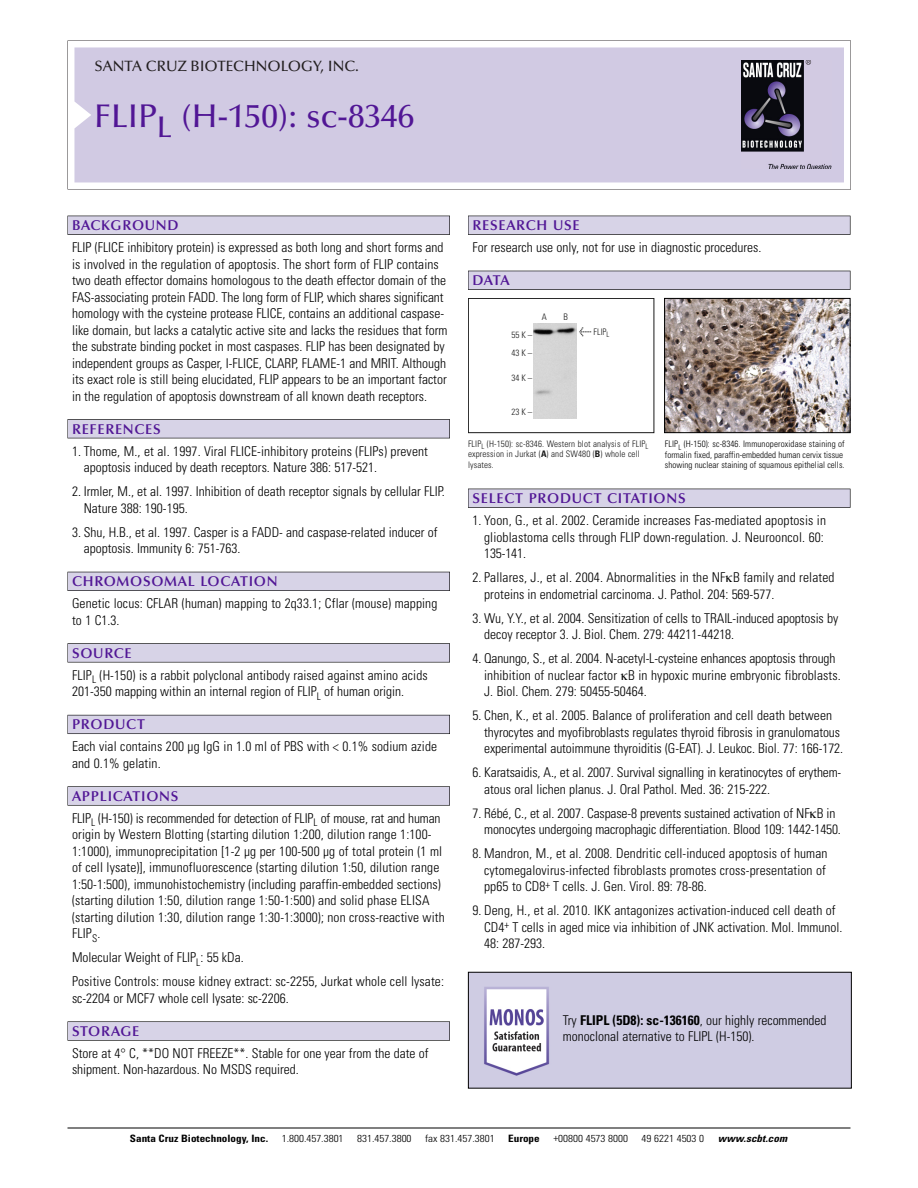
<style>
.page{position:relative;width:918px;height:1188px;background:#fff}
.page>*{position:absolute;margin:0;border:0;box-sizing:border-box;transform-origin:0 0}
.t1{font:500 33px "Optima";color:#511695}
.t2{font:500 15px "Optima";color:#231f20}
.t3{font:600 14.25px "Optima";letter-spacing:.05em;color:#511695}
.t4{font:300 condensed 13.5px/16.5px "Univers";color:#000}
.t5{font:300 condensed 10.2px "Univers";color:#000;scale:1.1 1}
.t6{font:700 condensed 10.2px "Univers";color:#000;scale:1.1 1}
.t7{font:italic 700 condensed 10.2px "Univers";letter-spacing:.005em;color:#000;scale:1.1 1}
.t8{font:300 condensed 9px/10.5px "Univers";letter-spacing:.005em;color:#000}
.t9{font:9px/10.5px "Univers Condensed Light+WIVJAR";letter-spacing:.015em;color:#191919}
.s1{font-family:"Meta Plus Book Roman+QSQPHC";font-size:10.5px}
.s2{font-family:"Univers Condensed Bold+EVDKNR"}
.s3{font-weight:700}
</style>
<div class="page">
<svg style="left:68px;top:40px;width:783px;height:149px"></svg>
<div style="left:74px;top:47px;width:770px;height:135px;background:#d1cae3"></div>
<img style="left:741px;top:60px;width:90px;height:108px">
<div style="left:68px;top:216px;width:382px;height:19px;background:#525155"></div>
<div style="left:68px;top:216px;width:381px;height:18px;background:#d7d3e7"></div>
<div style="left:68px;top:419px;width:382px;height:19px;background:#525155"></div>
<div style="left:68px;top:420px;width:381px;height:18px;background:#d7d3e7"></div>
<div style="left:68px;top:572px;width:382px;height:19px;background:#525158"></div>
<div style="left:68px;top:572px;width:381px;height:18px;background:#d7d3e7"></div>
<div style="left:68px;top:643px;width:382px;height:19px;background:#575759"></div>
<div style="left:68px;top:644px;width:381px;height:18px;background:#d7d3e7"></div>
<div style="left:68px;top:715px;width:382px;height:19px;background:#5b5a62"></div>
<div style="left:68px;top:715px;width:381px;height:18px;background:#d7d3e7"></div>
<div style="left:68px;top:786px;width:382px;height:20px;background:#626263"></div>
<div style="left:68px;top:787px;width:381px;height:18px;background:#d7d3e7"></div>
<div style="left:68px;top:1021px;width:382px;height:20px;background:#616161"></div>
<div style="left:68px;top:1022px;width:381px;height:18px;background:#d7d3e7"></div>
<div style="left:468px;top:216px;width:382px;height:19px;background:#525155"></div>
<div style="left:468px;top:216px;width:382px;height:18px;background:#d7d3e7"></div>
<div style="left:468px;top:271px;width:382px;height:19px;background:#515055"></div>
<div style="left:468px;top:271px;width:382px;height:18px;background:#d7d3e7"></div>
<div style="left:468px;top:489px;width:382px;height:19px;background:#525155"></div>
<div style="left:468px;top:489px;width:382px;height:18px;background:#d7d3e7"></div>
<hr style="left:68px;top:1128px;width:782px;height:1px;background:#000">
<img style="left:666px;top:300px;width:182px;height:131px">
<div style="left:664px;top:298px;width:186px;height:135px;border:1px solid #000"></div>
<div style="left:468px;top:298px;width:186px;height:135px;border:1px solid #191919"></div>
<img style="left:533px;top:323px;width:44px;height:96px">
<img style="left:470px;top:974px;width:380px;height:113px">
<div style="left:468px;top:972px;width:384px;height:117px;border:1px solid #000"></div>
<p class="t2" style="left:94px;top:61px;width:266px">SANTA CRUZ BIOTECHNOLOGY, INC.</p>
<h1 class="t1" style="left:94px;top:103px;width:321px">FLIP<sub>L</sub> (H-150): sc-8346</h1>
<p class="t3" style="left:72px;top:219px;width:108px">BACKGROUND</p>
<p class="t4" style="left:72px;top:240px;width:377px">FLIP (FLICE inhibitory protein) is expressed as both long and short forms and is involved in the regulation of apoptosis. The short form of FLIP contains two death effector domains homologous to the death effector domain of the FAS-associating protein FADD. The long form of FLIP, which shares significant homology with the cysteine protease FLICE, contains an additional caspase&shy;like domain, but lacks a catalytic active site and lacks the residues that form the substrate binding pocket in most caspases. FLIP has been designated by independent groups as Casper, I-FLICE, CLARP, FLAME-1 and MRIT. Although its exact role is still being elucidated, FLIP appears to be an important factor in the regulation of apoptosis downstream of all known death receptors.</p>
<p class="t3" style="left:72px;top:423px;width:90px">REFERENCES</p>
<p class="t4" style="left:84px;top:444px;width:346px;text-indent:-12px">1. Thome, M., et al. 1997. Viral FLICE-inhibitory proteins (FLIPs) prevent apoptosis induced by death receptors. Nature 386: 517-521.</p>
<p class="t4" style="left:84px;top:484px;width:363px;text-indent:-12px">2. Irmler, M., et al. 1997. Inhibition of death receptor signals by cellular FLIP.<br>Nature 388: 190-195.</p>
<p class="t4" style="left:84px;top:525px;width:356px;text-indent:-12px">3. Shu, H.B., et al. 1997. Casper is a FADD- and caspase-related inducer of apoptosis. Immunity 6: 751-763.</p>
<p class="t3" style="left:72px;top:576px;width:207px">CHROMOSOMAL LOCATION</p>
<p class="t4" style="left:72px;top:596px;width:367px">Genetic locus: CFLAR (human) mapping to 2q33.1; Cflar (mouse) mapping to 1 C1.3.</p>
<p class="t3" style="left:72px;top:647px;width:61px">SOURCE</p>
<p class="t4" style="left:72px;top:668px;width:357px">FLIP<sub>L</sub> (H-150) is a rabbit polyclonal antibody raised against amino acids<br>201-350 mapping within an internal region of FLIP<sub>L</sub> of human origin.</p>
<p class="t3" style="left:72px;top:719px;width:74px">PRODUCT</p>
<p class="t4" style="left:72px;top:739px;width:367px">Each vial contains 200 µg IgG in 1.0 ml of PBS with &lt; 0.1% sodium azide and 0.1% gelatin.</p>
<p class="t3" style="left:72px;top:790px;width:108px">APPLICATIONS</p>
<p class="t4" style="left:72px;top:811px;width:374px">FLIP<sub>L</sub> (H-150) is recommended for detection of FLIP<sub>L</sub> of mouse, rat and human origin by Western Blotting (starting dilution 1:200, dilution range 1:100- 1:1000), immunoprecipitation [1-2 µg per 100-500 µg of total protein (1 ml of cell lysate)], immunofluorescence (starting dilution 1:50, dilution range 1:50-1:500), immunohistochemistry (including paraffin-embedded sections) (starting dilution 1:50, dilution range 1:50-1:500) and solid phase ELISA (starting dilution 1:30, dilution range 1:30-1:3000); non cross-reactive with FLIP<sub>S</sub>.</p>
<p class="t4" style="left:72px;top:947px;width:374px;line-height:24px">Molecular Weight of FLIP<sub>L</sub>: 55 kDa.<br>Positive Controls: mouse kidney extract: sc-2255, Jurkat whole cell lysate:</p>
<p class="t4" style="left:72px;top:991px;width:218px">sc-2204 or MCF7 whole cell lysate: sc-2206.</p>
<p class="t3" style="left:72px;top:1025px;width:69px">STORAGE</p>
<p class="t4" style="left:72px;top:1046px;width:358px">Store at 4° C, **DO NOT FREEZE**. Stable for one year from the date of shipment. Non-hazardous. No MSDS required.</p>
<p class="t3" style="left:473px;top:219px;width:109px">RESEARCH USE</p>
<p class="t4" style="left:473px;top:240px;width:290px">For research use only, not for use in diagnostic procedures.</p>
<p class="t3" style="left:473px;top:275px;width:39px">DATA</p>
<p class="t9" style="left:511px;top:326px;width:22px;line-height:18.9px">55K–<br>43K–</p>
<p class="t9" style="left:511px;top:374px;width:22px">34K–</p>
<p class="t9" style="left:511px;top:407px;width:22px">23K–</p>
<p class="t9" style="left:542px;top:313px;width:7px">A</p>
<p class="t9" style="left:564px;top:313px;width:6px">B</p>
<p class="t9" style="left:579px;top:327px;width:32px"><span class="s1">&lt;</span> FLIP<sub>L</sub></p>
<p class="t9" style="left:468px;top:439px;width:182px">FLIP<sub>L</sub> (H-150): sc-8346. Western blot analysis of FLIP<sub>L </sub>expression in Jurkat (<span class="s2">A</span>) and SW480 (<span class="s2">B</span>) whole cell lysates.</p>
<p class="t8" style="left:665px;top:439px;width:181px">FLIP<sub>L</sub> (H-150): sc-8346. Immunoperoxidase staining of formalin fixed, paraffin-embedded human cervix tissue showing nuclear staining of squamous epithelial cells.</p>
<p class="t3" style="left:473px;top:492px;width:215px">SELECT PRODUCT CITATIONS</p>
<p class="t4" style="left:484px;top:513px;width:343px;text-indent:-12px">1. Yoon, G., et al. 2002. Ceramide increases Fas-mediated apoptosis in glioblastoma cells through FLIP down-regulation. J. Neurooncol. 60:<br>135-141.</p>
<p class="t4" style="left:484px;top:570px;width:352px;text-indent:-12px">2. Pallares, J., et al. 2004. Abnormalities in the NF B family and related proteins in endometrial carcinoma. J. Pathol. 204: 569-577.</p>
<p class="t4" style="left:484px;top:611px;width:356px;text-indent:-12px">3. Wu, Y.Y., et al. 2004. Sensitization of cells to TRAIL-induced apoptosis by decoy receptor 3. J. Biol. Chem. 279: 44211-44218.</p>
<p class="t4" style="left:484px;top:651px;width:358px;text-indent:-12px">4. Qanungo, S., et al. 2004. N-acetyl-L-cysteine enhances apoptosis through inhibition of nuclear factor B in hypoxic murine embryonic fibroblasts.<br>J. Biol. Chem. 279: 50455-50464.</p>
<p class="t4" style="left:484px;top:708px;width:361px;text-indent:-12px">5. Chen, K., et al. 2005. Balance of proliferation and cell death between thyrocytes and myofibroblasts regulates thyroid fibrosis in granulomatous experimental autoimmune thyroiditis (G-EAT). J. Leukoc. Biol. 77: 166-172.</p>
<p class="t4" style="left:484px;top:765px;width:359px;text-indent:-12px">6. Karatsaidis, A., et al. 2007. Survival signalling in keratinocytes of erythem&shy;atous oral lichen planus. J. Oral Pathol. Med. 36: 215-222.</p>
<p class="t4" style="left:484px;top:806px;width:358px;text-indent:-12px">7. Rébé, C., et al. 2007. Caspase-8 prevents sustained activation of NF B in monocytes undergoing macrophagic differentiation. Blood 109: 1442-1450.</p>
<p class="t4" style="left:484px;top:846px;width:345px;text-align:justify;text-indent:-12px">8. Mandron, M., et al. 2008. Dendritic cell-induced apoptosis of human cytomegalovirus-infected fibroblasts promotes cross-presentation of pp65 to CD8<sup>+</sup> T cells. J. Gen. Virol. 89: 78-86.</p>
<p class="t4" style="left:484px;top:903px;width:360px;text-indent:-12px">9. Deng, H., et al. 2010. IKK antagonizes activation-induced cell death of<br>CD4<sup>+</sup> T cells in aged mice via inhibition of JNK activation. Mol. Immunol.<br>48: 287-293.</p>
<p class="t4" style="left:563px;top:1013px;width:265px">Try <span class="s3">FLIPL (5D8): sc-136160</span>, our highly recommended monoclonal aternative to FLIPL (H-150).</p>
<p class="t6" style="left:130px;top:1135px;width:127px">Santa Cruz Biotechnology, Inc.</p>
<p class="t5" style="left:282px;top:1135px;width:58px">1.800.457.3801</p>
<p class="t5" style="left:357px;top:1135px;width:51px">831.457.3800</p>
<p class="t5" style="left:425px;top:1135px;width:65px">fax 831.457.3801</p>
<p class="t6" style="left:508px;top:1135px;width:30px">Europe</p>
<p class="t5" style="left:553px;top:1135px;width:69px">+00800 4573 8000</p>
<p class="t5" style="left:642px;top:1135px;width:58px">49 6221 4503 0</p>
<p class="t7" style="left:718px;top:1135px;width:64px">www.scbt.com</p>
</div>
